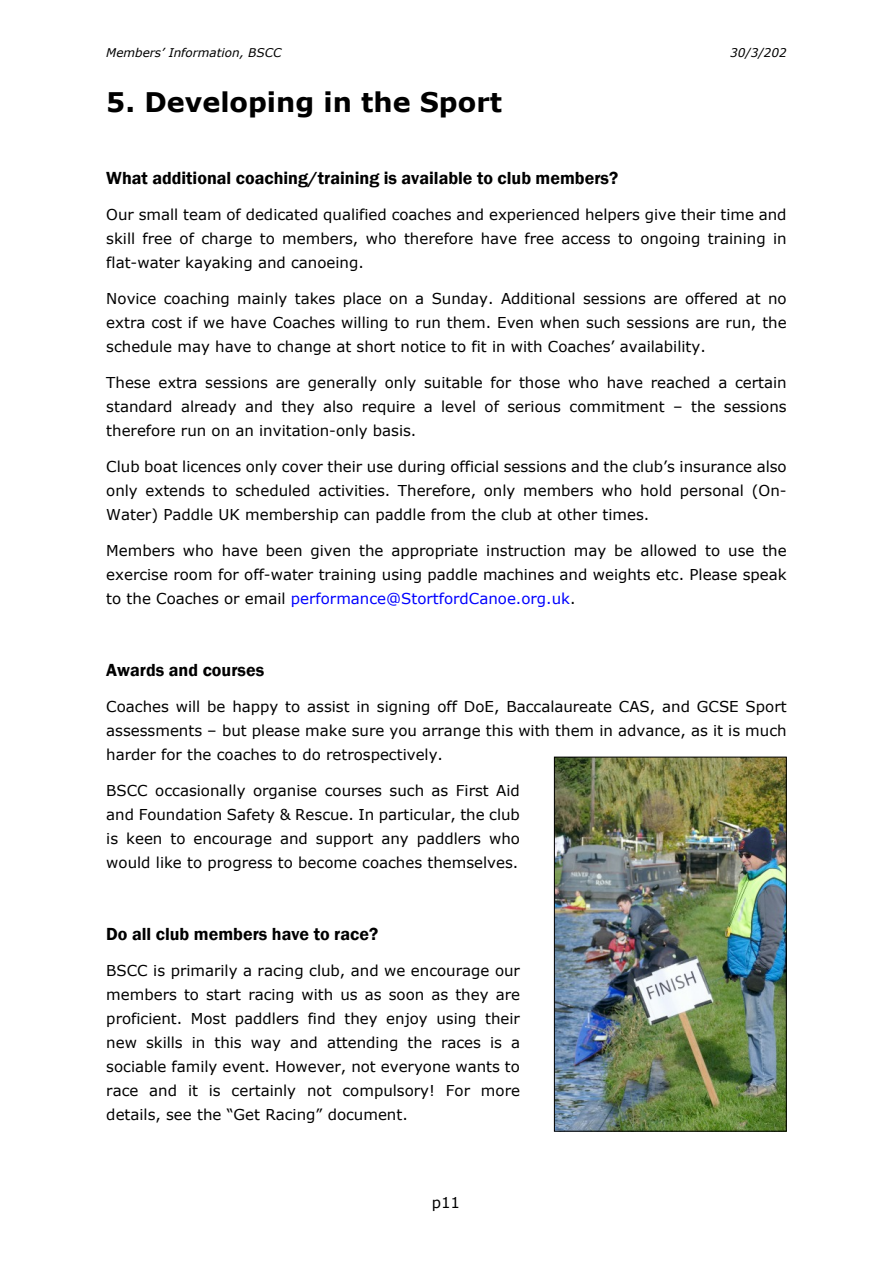
<style>
.page{position:relative;width:893px;height:1263px;background:#fff}
.page>*{position:absolute;margin:0;border:0;box-sizing:border-box;transform-origin:0 0}
.t1{font:700 27px "Verdana";color:#000}
.t2{font:600 18px "Franklin Gothic";color:#000}
.t3{font:15px/24px "Verdana";color:#000;text-align:justify}
.t4{font:italic 12px "Verdana";color:#000}
.s1{color:#00f}
</style>
<div class="page">
<img style="left:556px;top:759px;width:229px;height:370px">
<div style="left:554px;top:757px;width:233px;height:374px;border:1px solid #000"></div>
<p class="t4" style="left:106px;top:48px;width:177px">Members’ Information, BSCC</p>
<p class="t4" style="left:730px;top:48px;width:58px">30/3/202</p>
<h1 class="t1" style="left:106px;top:92px;width:397px">5. Developing in the Sport</h1>
<p class="t2" style="left:106px;top:172px;width:513px">What additional coaching/training is available to club members?</p>
<p class="t3" style="left:106px;top:204px;width:682px">Our small team of dedicated qualified coaches and experienced helpers give their time and skill free of charge to members, who therefore have free access to ongoing training in flat-water kayaking and canoeing.</p>
<p class="t3" style="left:106px;top:288px;width:682px">Novice coaching mainly takes place on a Sunday. Additional sessions are offered at no extra cost if we have Coaches willing to run them. Even when such sessions are run, the schedule may have to change at short notice to fit in with Coaches’ availability.</p>
<p class="t3" style="left:106px;top:372px;width:682px">These extra sessions are generally only suitable for those who have reached a certain standard already and they also require a level of serious commitment – the sessions therefore run on an invitation-only basis.</p>
<p class="t3" style="left:106px;top:456px;width:682px">Club boat licences only cover their use during official sessions and the club’s insurance also only extends to scheduled activities. Therefore, only members who hold personal (On-Water) Paddle UK membership can paddle from the club at other times.</p>
<p class="t3" style="left:106px;top:540px;width:682px">Members who have been given the appropriate instruction may be allowed to use the exercise room for off-water training using paddle machines and weights etc. Please speak to the Coaches or email <span class="s1">performance@StortfordCanoe.org.uk</span>.</p>
<p class="t2" style="left:106px;top:664px;width:159px">Awards and courses</p>
<p class="t3" style="left:106px;top:696px;width:682px">Coaches will be happy to assist in signing off DoE, Baccalaureate CAS, and GCSE Sport assessments – but please make sure you arrange this with them in advance, as it is much harder for the coaches to do retrospectively.</p>
<p class="t3" style="left:106px;top:780px;width:415px">BSCC occasionally organise courses such as First Aid and Foundation Safety &amp; Rescue. In particular, the club is keen to encourage and support any paddlers who would like to progress to become coaches themselves.</p>
<p class="t2" style="left:106px;top:928px;width:273px">Do all club members have to race?</p>
<p class="t3" style="left:106px;top:960px;width:415px">BSCC is primarily a racing club, and we encourage our members to start racing with us as soon as they are proficient. Most paddlers find they enjoy using their new skills in this way and attending the races is a sociable family event. However, not everyone wants to race and it is certainly not compulsory! For more details, see the “Get Racing” document.</p>
<p class="t3" style="left:432px;top:1192px;width:30px">p11</p>
</div>
